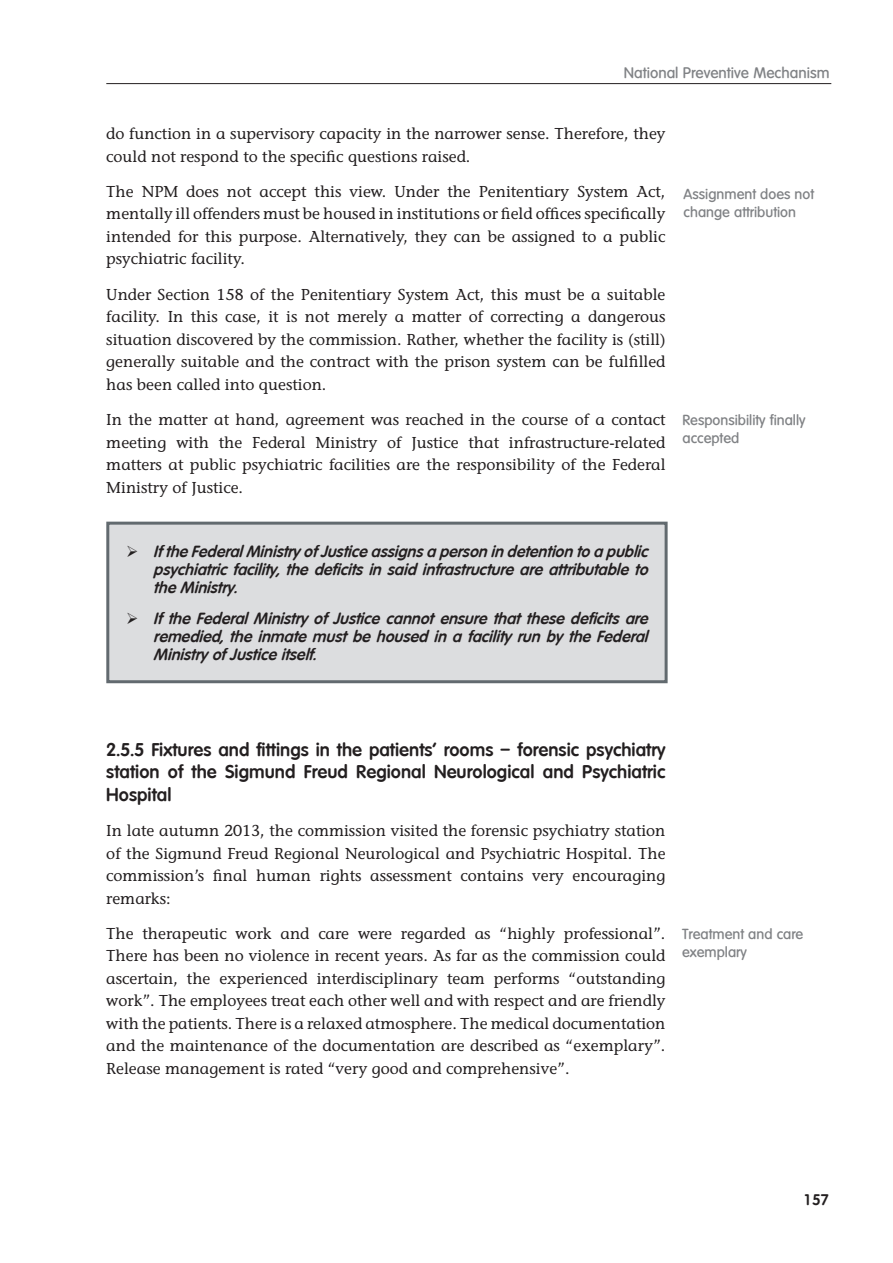
<style>
.page{position:relative;width:893px;height:1263px;background:#fff}
.page>*{position:absolute;margin:0;border:0;box-sizing:border-box;transform-origin:0 0}
.Fliesstext{font:600 18px/22.5px "Volkswagen";color:#231f20;text-align:justify}
.Fliesstext-2{font:500 15.75px/22.5px "Stone Informal Std";color:#231f20;text-align:justify}
.t1{font:italic 600 15.75px/18px "Volkswagen";color:#231f20;text-align:justify}
.Kopfzeilelinks{font:500 15px "Volkswagen";color:#808285}
.t2{font:600 15px "Volkswagen";color:#231f20}
.t3{font:500 14.25px/18px "Volkswagen";color:#808285}
</style>
<div class="page">
<hr style="left:106px;top:83px;width:725px;height:1px;background:#231f20">
<div style="left:108px;top:523px;width:558px;height:159px;background:#dcdddf"></div>
<div style="left:106px;top:522px;width:562px;height:161px;border:3px solid #626a6f"></div>
<p class="Kopfzeilelinks" style="left:624px;top:64px;width:207px">National Preventive Mechanism</p>
<p class="Fliesstext-2" style="left:106px;top:122px;width:561px">do function in a supervisory capacity in the narrower sense. Therefore, they could not respond to the specific questions raised.</p>
<p class="Fliesstext-2" style="left:106px;top:180px;width:561px">The NPM does not accept this view. Under the Penitentiary System Act, mentally ill offenders must be housed in institutions or field offices specifically intended for this purpose. Alternatively, they can be assigned to a public psychiatric facility.</p>
<p class="Fliesstext-2" style="left:106px;top:283px;width:561px">Under Section 158 of the Penitentiary System Act, this must be a suitable facility. In this case, it is not merely a matter of correcting a dangerous situation discovered by the commission. Rather, whether the facility is (still) generally suitable and the contract with the prison system can be fulfilled has been called into question.</p>
<p class="Fliesstext-2" style="left:106px;top:408px;width:561px">In the matter at hand, agreement was reached in the course of a contact meeting with the Federal Ministry of Justice that infrastructure-related matters at public psychiatric facilities are the responsibility of the Federal Ministry of Justice.</p>
<p class="t3" style="left:684px;top:185px;width:132px">Assignment does not change attribution</p>
<p class="t3" style="left:682px;top:411px;width:125px">Responsibility finally accepted</p>
<p class="t1" style="left:153px;top:542px;width:501px">IftheFederalMinistry ofJusticeassignsapersonindetentiontoapublic psychiatric facility, the deficits in said infrastructure are attributable to theMinistry.</p>
<p class="t1" style="left:153px;top:609px;width:501px">If the Federal Ministry of Justice cannot ensure that these deficits are remedied, the inmate must be housed in a facility run by the Federal Ministry ofJusticeitself.</p>
<p class="Fliesstext" style="left:106px;top:738px;width:561px">2.5.5 Fixtures and fittings in the patients’ rooms – forensic psychiatry station of the Sigmund Freud Regional Neurological and Psychiatric Hospital</p>
<p class="Fliesstext-2" style="left:106px;top:819px;width:561px">In late autumn 2013, the commission visited the forensic psychiatry station of the Sigmund Freud Regional Neurological and Psychiatric Hospital. The commission’s final human rights assessment contains very encouraging remarks:</p>
<p class="Fliesstext-2" style="left:106px;top:922px;width:561px">The therapeutic work and care were regarded as “highly professional”.<br>There has been no violence in recent years. As far as the commission could ascertain, the experienced interdisciplinary team performs “outstanding work”. The employees treat each other well and with respect and are friendly with the patients. There is a relaxed atmosphere. The medical documentation and the maintenance of the documentation are described as “exemplary”.<br>Release management is rated “very good and comprehensive”.</p>
<p class="t3" style="left:682px;top:925px;width:123px">Treatment and care exemplary</p>
<p class="t2" style="left:803px;top:1191px;width:27px">157</p>
</div>
